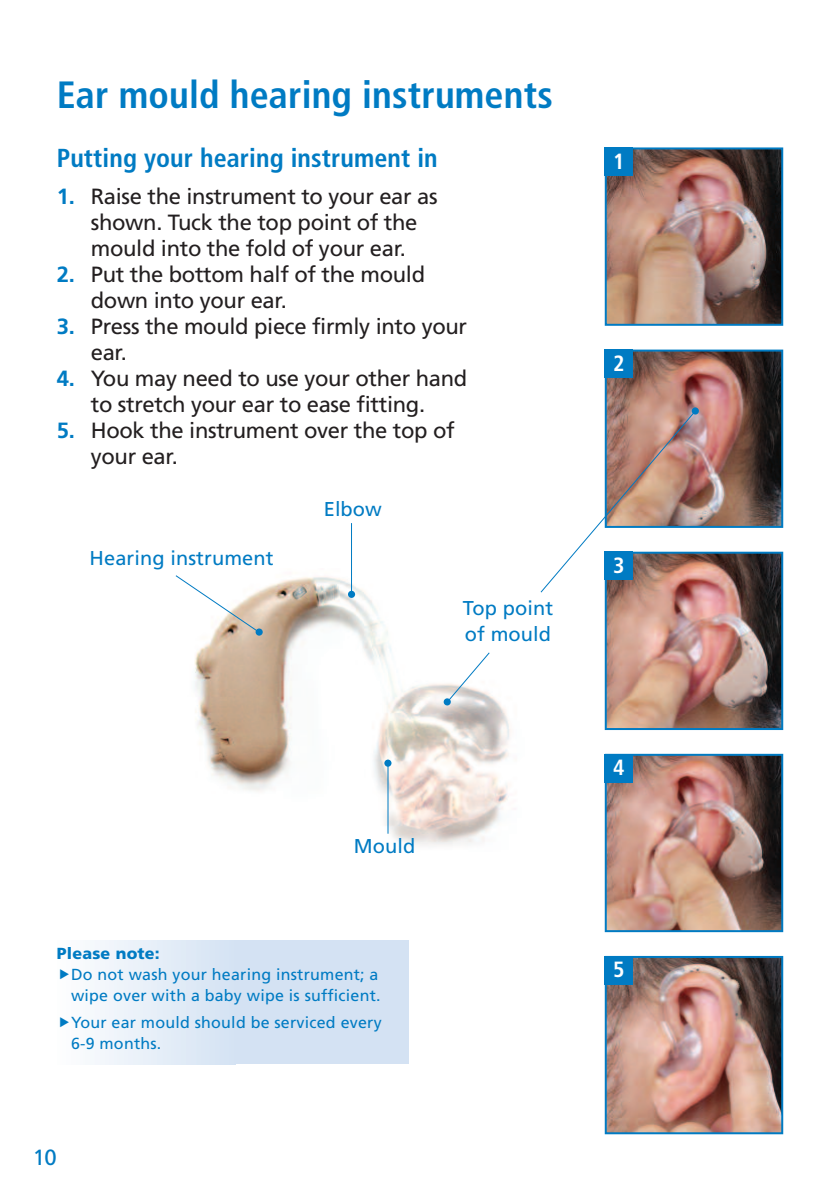
<style>
.page{position:relative;width:840px;height:1191px;background:#fff}
.page>*{position:absolute;margin:0;border:0;box-sizing:border-box;transform-origin:0 0}
.t1{font:700 condensed 38px "Frutiger";letter-spacing:.005em;color:#007bc3}
.t2{font:700 condensed 26px "Frutiger";letter-spacing:.005em;color:#007bc3}
.t3{font:22px/26px "Frutiger";letter-spacing:-.015em;color:#231f20}
.t4{font:700 condensed 22px "Frutiger";color:#fff}
.t5{font:22px "Frutiger";color:#007bc3}
.t6{font:20px/25.6px "Frutiger";letter-spacing:.005em;color:#007bc3}
.t7{font:16px/21px "Frutiger";letter-spacing:.015em;color:#007bc3}
.t8{font:900 16px "Frutiger";letter-spacing:.015em;color:#007bc3}
.s1{font-weight:700;color:#007bc3}
</style>
<div class="page">
<img style="left:194px;top:576px;width:316px;height:269px">
<svg style="left:175px;top:575px;width:85px;height:58px"></svg>
<div style="left:255px;top:628px;width:7px;height:7px;background:#007bc3;border-radius:50%"></div>
<div style="left:229px;top:940px;width:179px;height:124px;background:#d4e2f3"></div>
<div style="left:57px;top:940px;width:178px;height:124px;background:linear-gradient(to right,#fdfefe,#d4e3f3)"></div>
<hr style="left:351px;top:523px;width:1px;height:70px;background:#007bc3">
<hr style="left:387px;top:764px;width:1px;height:69px;background:#007bc3">
<div style="left:348px;top:591px;width:7px;height:7px;background:#007bc3;border-radius:50%"></div>
<svg style="left:443px;top:698px;width:8px;height:8px"></svg>
<div style="left:384px;top:759px;width:7px;height:7px;background:#007bc3;border-radius:50%"></div>
<img style="left:607px;top:150px;width:172px;height:173px">
<div style="left:604px;top:147px;width:178px;height:179px;border:2px solid #007bc3"></div>
<div style="left:604px;top:147px;width:28px;height:29px;background:#007bc3"></div>
<img style="left:607px;top:352px;width:172px;height:173px">
<div style="left:604px;top:349px;width:178px;height:179px;border:2px solid #007bc3"></div>
<div style="left:604px;top:349px;width:28px;height:29px;background:#007bc3"></div>
<img style="left:607px;top:554px;width:172px;height:173px">
<div style="left:604px;top:551px;width:178px;height:179px;border:2px solid #007bc3"></div>
<img style="left:607px;top:757px;width:172px;height:172px">
<div style="left:604px;top:754px;width:178px;height:178px;border:2px solid #007bc3"></div>
<div style="left:604px;top:754px;width:28px;height:28px;background:#007bc3"></div>
<img style="left:607px;top:959px;width:172px;height:172px">
<div style="left:604px;top:956px;width:178px;height:178px;border:2px solid #007bc3"></div>
<div style="left:604px;top:956px;width:28px;height:28px;background:#007bc3"></div>
<svg style="left:445px;top:651px;width:45px;height:52px"></svg>
<div style="left:691px;top:407px;width:7px;height:8px;background:#007bc3;border-radius:50%"></div>
<svg style="left:540px;top:410px;width:155px;height:183px"></svg>
<svg style="left:60px;top:969px;width:9px;height:10px"></svg>
<svg style="left:60px;top:1017px;width:9px;height:10px"></svg>
<h1 class="t1" style="left:57px;top:79px;width:497px">Ear mould hearing instruments</h1>
<p class="t2" style="left:57px;top:147px;width:382px">Putting your hearing instrument in</p>
<p class="t3" style="left:91px;top:185px;width:348px;text-indent:-34px"><span class="s1">1.</span> Raise the instrument to your ear as shown. Tuck the top point of the mould into the fold of your ear.</p>
<p class="t3" style="left:91px;top:263px;width:336px;text-indent:-34px"><span class="s1">2.</span> Put the bottom half of the mould down into your ear.</p>
<p class="t3" style="left:91px;top:315px;width:378px;text-indent:-34px"><span class="s1">3.</span> Press the mould piece firmly into your ear.</p>
<p class="t3" style="left:57px;top:367px;width:412px;text-align:center"><span class="s1">4.</span> You may need to use your other hand to stretch your ear to ease fitting.</p>
<p class="t3" style="left:91px;top:419px;width:365px;text-indent:-34px"><span class="s1">5.</span> Hook the instrument over the top of your ear.</p>
<p class="t6" style="left:90px;top:547px;width:185px">Hearing instrument</p>
<p class="t6" style="left:323px;top:498px;width:60px">Elbow</p>
<p class="t6" style="left:462px;top:597px;width:92px">Top point of mould</p>
<p class="t6" style="left:353px;top:835px;width:63px">Mould</p>
<p class="t8" style="left:57px;top:947px;width:104px">Please note:</p>
<p class="t7" style="left:71px;top:965px;width:311px">Do not wash your hearing instrument; a wipe over with a baby wipe is sufficient.</p>
<p class="t7" style="left:71px;top:1013px;width:312px">Your ear mould should be serviced every<br>6-9 months.</p>
<p class="t5" style="left:33px;top:1148px;width:25px">10</p>
<p class="t4" style="left:613px;top:152px;width:13px">1</p>
<p class="t4" style="left:613px;top:354px;width:13px">2</p>
<p class="t4" style="left:613px;top:556px;width:13px">3</p>
<p class="t4" style="left:613px;top:758px;width:13px">4</p>
<p class="t4" style="left:613px;top:960px;width:13px">5</p>
</div>
